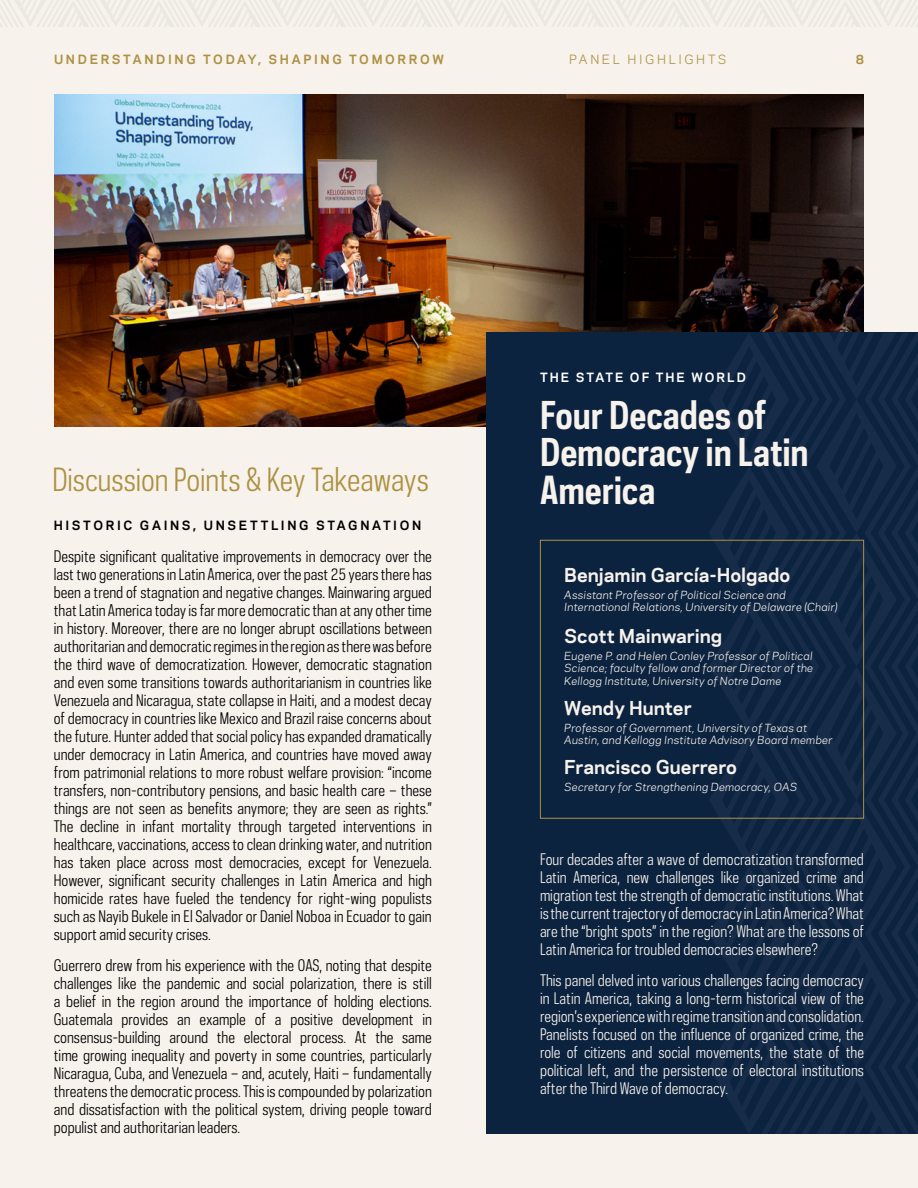
<style>
.page{position:relative;width:918px;height:1188px;background:#f7f2ec}
.page>*{position:absolute;margin:0;border:0;box-sizing:border-box;transform-origin:0 0}
.t1{font:700 36px/37.5px "Polaris Condensed";letter-spacing:-.005em;color:#f7f2ec}
.t2{font:30px "Polaris Condensed";letter-spacing:-.005em;color:#ae9142}
.t3{font:700 18px "Galaxie Polaris";color:#f7f2ec}
.Basic_Polaris{font:15px/18px "Polaris Condensed";color:#000;text-align:justify}
.Basic_Polaris_Warm_White{font:15px/18px "Polaris Condensed";color:#f7f2ec;text-align:justify}
.t4{font:700 12px "Galaxie Polaris";letter-spacing:.22em;color:#ae9142}
.t5{font:700 12px "Galaxie Polaris";letter-spacing:.22em;color:#000}
.H4_TOC{font:700 12px "Galaxie Polaris";letter-spacing:.175em;color:#fff}
.t6{font:12px "Galaxie Polaris";letter-spacing:.22em;color:#ae9142}
.t7{font:italic 10.5px/12.6px "Galaxie Polaris";letter-spacing:.015em;color:#f7f2ec}
</style>
<div class="page">
<img style="left:54px;top:94px;width:810px;height:333px">
<div style="left:486px;top:333px;width:432px;height:801px;background:#0c2340"></div>
<svg style="left:709px;top:333px;width:209px;height:800px"></svg>
<div style="left:540px;top:540px;width:324px;height:279px;border:1px solid #ae9142"></div>
<svg style="left:0;top:0;width:918px;height:27px"></svg>
<h4 class="t4" style="left:54px;top:50px;width:391px">UNDERSTANDING TODAY, SHAPING TOMORROW</h4>
<h4 class="t6" style="left:569px;top:50px;width:159px">PANEL HIGHLIGHTS</h4>
<h4 class="t4" style="left:856px;top:50px;width:10px">8</h4>
<h2 class="t2" style="left:52px;top:459px;width:378px">Discussion Points &amp; Key Takeaways</h2>
<h4 class="t5" style="left:54px;top:516px;width:369px">HISTORIC GAINS, UNSETTLING STAGNATION</h4>
<p class="Basic_Polaris" style="left:54px;top:547px;width:380px">Despite significant qualitative improvements in democracy over the last two generations in Latin America, over the past 25 years there has been a trend of stagnation and negative changes. Mainwaring argued that Latin America today is far more democratic than at any other time in history. Moreover, there are no longer abrupt oscillations between authoritarian and democratic regimes in the region as there was before the third wave of democratization. However, democratic stagnation and even some transitions towards authoritarianism in countries like Venezuela and Nicaragua, state collapse in Haiti, and a modest decay of democracy in countries like Mexico and Brazil raise concerns about the future. Hunter added that social policy has expanded dramatically under democracy in Latin America, and countries have moved away from patrimonial relations to more robust welfare provision: “income transfers, non-contributory pensions, and basic health care – these things are not seen as benefits anymore; they are seen as rights.” The decline in infant mortality through targeted interventions in healthcare, vaccinations, access to clean drinking water, and nutrition has taken place across most democracies, except for Venezuela.<br>However, significant security challenges in Latin America and high homicide rates have fueled the tendency for right-wing populists such as Nayib Bukele in El Salvador or Daniel Noboa in Ecuador to gain support amid security crises.</p>
<p class="Basic_Polaris" style="left:54px;top:956px;width:380px">Guerrero drew from his experience with the OAS, noting that despite challenges like the pandemic and social polarization, there is still a belief in the region around the importance of holding elections.<br>Guatemala provides an example of a positive development in consensus-building around the electoral process. At the same time growing inequality and poverty in some countries, particularly Nicaragua, Cuba, and Venezuela – and, acutely, Haiti – fundamentally threatens the democratic process. This is compounded by polarization and dissatisfaction with the political system, driving people toward populist and authoritarian leaders.</p>
<p class="H4_TOC" style="left:540px;top:368px;width:207px">THE STATE OF THE WORLD</p>
<h1 class="t1" style="left:540px;top:395px;width:270px">Four Decades of<br>Democracy in Latin<br>America</h1>
<h3 class="t3" style="left:564px;top:561px;width:228px">Benjamin García-Holgado</h3>
<h3 class="t7" style="left:564px;top:588px;width:275px">Assistant Professor of Political Science and<br>International Relations, University of Delaware (Chair)</h3>
<h3 class="t3" style="left:564px;top:622px;width:160px">Scott Mainwaring</h3>
<h3 class="t7" style="left:564px;top:649px;width:250px;text-align:justify">Eugene P. and Helen Conley Professor of Political Science; faculty fellow and former Director of the Kellogg Institute, University of Notre Dame</h3>
<h3 class="t7" style="left:564px;top:721px;width:270px">Professor of Government, University of Texas at<br>Austin, and Kellogg Institute Advisory Board member</h3>
<h3 class="t3" style="left:564px;top:694px;width:129px">Wendy Hunter</h3>
<h3 class="t3" style="left:564px;top:754px;width:174px">Francisco Guerrero</h3>
<h3 class="t7" style="left:564px;top:780px;width:234px">Secretary for Strengthening Democracy, OAS</h3>
<p class="Basic_Polaris_Warm_White" style="left:540px;top:850px;width:326px">Four decades after a wave of democratization transformed Latin America, new challenges like organized crime and migration test the strength of democratic institutions. What is the current trajectory of democracy in Latin America? What are the “bright spots” in the region? What are the lessons of Latin America for troubled democracies elsewhere?</p>
<p class="Basic_Polaris_Warm_White" style="left:540px;top:971px;width:326px">This panel delved into various challenges facing democracy in Latin America, taking a long-term historical view of the region’s experience with regime transition and consolidation.<br>Panelists focused on the influence of organized crime, the role of citizens and social movements, the state of the political left, and the persistence of electoral institutions after the Third Wave of democracy.</p>
</div>
